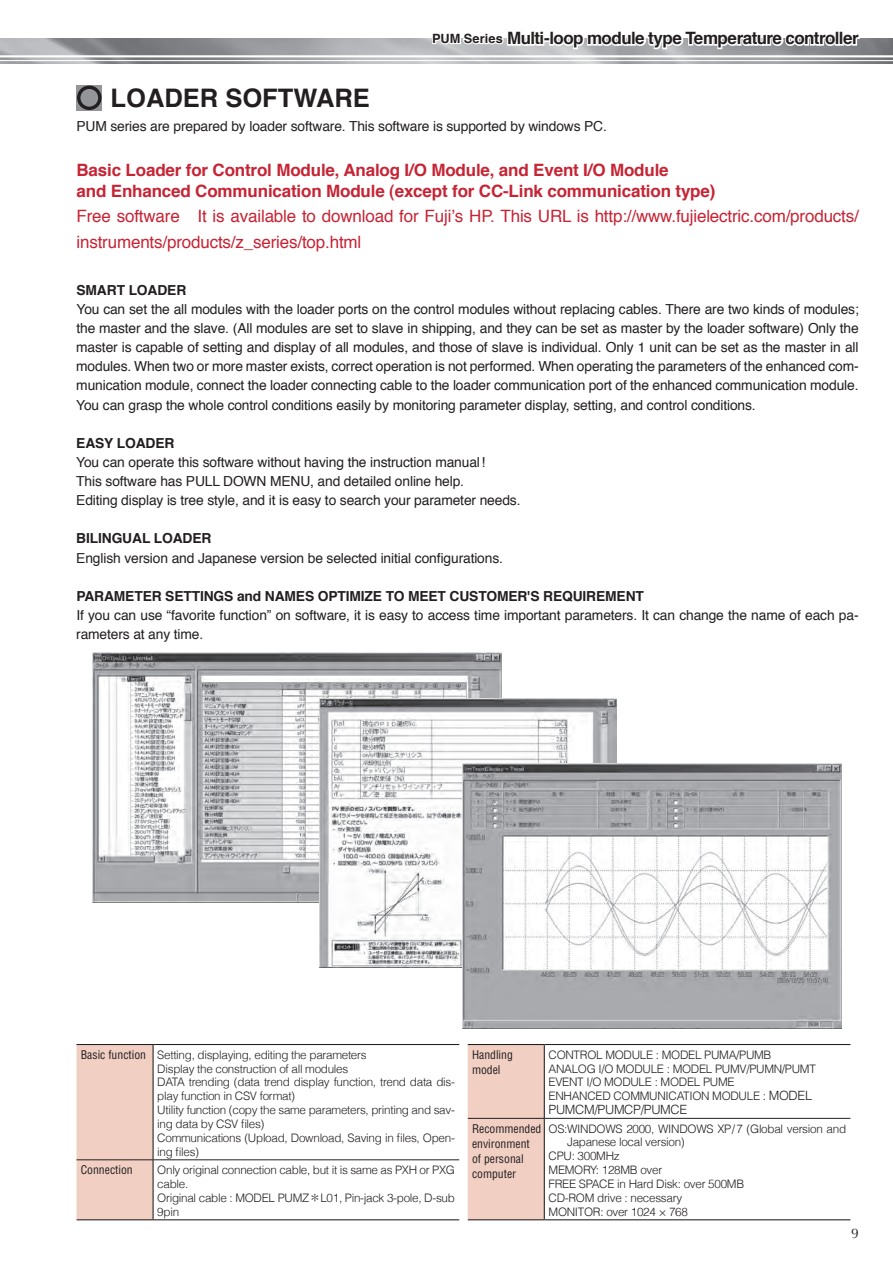
<style>
.page{position:relative;width:893px;height:1263px;background:#fff}
.page>*{position:absolute;margin:0;border:0;box-sizing:border-box;transform-origin:0 0}
.t1{font:700 25.5px "Helvetica";color:#231f20}
.t2{font:16.95px/25.5px "Helvetica";letter-spacing:-.01em;color:#c62435}
.t3{font:700 16.95px/21.3px "Helvetica";letter-spacing:-.01em;color:#c62435}
.t4{font:700 16.95px "Helvetica";letter-spacing:-.035em;color:#231f20}
.t5{font:13.8px/19.2px "Helvetica";letter-spacing:-.01em;color:#231f20}
.t6{font:700 13.8px "Helvetica";letter-spacing:-.01em;color:#231f20}
.t7{font:13.8px "Optima";color:#231f20}
.t8{font:300 12.75px "Helvetica";letter-spacing:-.025em;color:#231f20}
.t9{font:300 11.7px/13.8px "Helvetica";letter-spacing:-.025em;color:#231f20}
.t10{font:condensed 11.7px/14.9px "Helvetica";color:#231f20}
.s1{font-size:12.75px}
.s2{font-weight:400;font-stretch:condensed}
.s3{font-family:"Koz Min Std";font-weight:400}
</style>
<div class="page">
<svg style="left:431px;top:38px;width:430px;height:26px"></svg>
<hr style="left:0;top:55px;width:893px;height:2px;background:#fff">
<hr style="left:0;top:60px;width:893px;height:1px;background:#fff">
<svg style="left:77px;top:85px;width:25px;height:26px"></svg>
<svg style="left:79px;top:87px;width:21px;height:21px"></svg>
<div style="left:77px;top:86px;width:25px;height:24px;border:3px solid #231f20;border-radius:50%"></div>
<div style="left:77px;top:1045px;width:76px;height:174px;background:#f1cfc3"></div>
<hr style="left:77px;top:1044px;width:76px;height:1px;background:#231f20">
<hr style="left:153px;top:1044px;width:306px;height:1px;background:#231f20">
<hr style="left:153px;top:1045px;width:1px;height:114px;background:#231f20">
<hr style="left:153px;top:1160px;width:1px;height:59px;background:#231f20">
<hr style="left:77px;top:1159px;width:76px;height:1px;background:#231f20">
<hr style="left:153px;top:1159px;width:306px;height:1px;background:#231f20">
<hr style="left:77px;top:1219px;width:76px;height:1px;background:#231f20">
<hr style="left:153px;top:1219px;width:306px;height:1px;background:#231f20">
<div style="left:468px;top:1045px;width:76px;height:174px;background:#f1cfc3"></div>
<hr style="left:544px;top:1045px;width:1px;height:73px;background:#231f20">
<hr style="left:544px;top:1118px;width:1px;height:101px;background:#231f20">
<hr style="left:468px;top:1219px;width:76px;height:1px;background:#231f20">
<hr style="left:544px;top:1219px;width:306px;height:1px;background:#231f20">
<hr style="left:468px;top:1118px;width:76px;height:1px;background:#231f20">
<hr style="left:544px;top:1118px;width:306px;height:1px;background:#231f20">
<hr style="left:468px;top:1044px;width:76px;height:1px;background:#231f20">
<hr style="left:544px;top:1044px;width:306px;height:1px;background:#231f20">
<img style="left:92px;top:652px;width:410px;height:251px">
<img style="left:319px;top:699px;width:297px;height:268px">
<img style="left:463px;top:763px;width:379px;height:265px">
<p class="t4" style="left:432px;top:25px;width:428px"><span class="s1">PUM Series</span> Multi-loop module type Temperature controller</p>
<h1 class="t1" style="left:111px;top:77px;width:261px">LOADER SOFTWARE</h1>
<p class="t5" style="left:77px;top:117px;width:532px">PUM series are prepared by loader software. This software is supported by windows PC.</p>
<p class="t3" style="left:77px;top:159px;width:640px">Basic Loader for Control Module, Analog I/O Module, and Event I/O Module<br>and Enhanced Communication Module (except for CC-Link communication type)</p>
<p class="t2" style="left:76px;top:204px;width:784px">Free software It is available to download for Fuji’s HP. This URL is http://www.fujielectric.com/products/ instruments/products/z_series/top.html</p>
<p class="t6" style="left:77px;top:279px;width:111px">SMART LOADER</p>
<p class="t5" style="left:76px;top:300px;width:784px;text-align:justify">You can set the all modules with the loader ports on the control modules without replacing cables. There are two kinds of modules; the master and the slave. (All modules are set to slave in shipping, and they can be set as master by the loader software) Only the master is capable of setting and display of all modules, and those of slave is individual. Only 1 unit can be set as the master in all modules. When two or more master exists, correct operation is not performed. When operating the parameters of the enhanced com&shy;munication module, connect the loader connecting cable to the loader communication port of the enhanced communication module.<br>You can grasp the whole control conditions easily by monitoring parameter display, setting, and control conditions.</p>
<p class="t6" style="left:76px;top:432px;width:100px">EASY LOADER</p>
<p class="t5" style="left:76px;top:453px;width:446px">You can operate this software without having the instruction manual!<br>This software has PULL DOWN MENU, and detailed online help.<br>Editing display is tree style, and it is easy to search your parameter needs.</p>
<p class="t6" style="left:76px;top:527px;width:137px">BILINGUAL LOADER</p>
<p class="t5" style="left:76px;top:549px;width:428px">English version and Japanese version be selected initial configurations.</p>
<p class="t6" style="left:76px;top:585px;width:569px">PARAMETER SETTINGS and NAMES OPTIMIZE TO MEET CUSTOMER'S REQUIREMENT</p>
<p class="t5" style="left:76px;top:606px;width:784px">If you can use “favorite function” on software, it is easy to access time important parameters. It can change the name of each pa&shy;rameters at any time.</p>
<p class="t9" style="left:157px;top:1048px;width:299px;text-indent:-77px"><span class="s2">Basic function</span> Setting, displaying, editing the parameters<br>Display the construction of all modules<br>DATA trending (data trend display function, trend data dis&shy;play function in CSV format)<br>Utility function (copy the same parameters, printing and sav&shy;ing data by CSV files)<br>Communications (Upload, Download, Saving in files, Open&shy;ing files)</p>
<p class="t10" style="left:81px;top:1162px;width:53px">Connection</p>
<p class="t9" style="left:157px;top:1163px;width:299px">Only original connection cable, but it is same as PXH or PXG cable.<br>Original cable : MODEL PUMZ<span class="s3">＊</span>L01, Pin-jack 3-pole, D-sub<br>9pin</p>
<p class="t10" style="left:472px;top:1047px;width:42px">Handling model</p>
<p class="t9" style="left:548px;top:1048px;width:269px">CONTROL MODULE : MODEL PUMA/PUMB ANALOG I/O MODULE : MODEL PUMV/PUMN/PUMT EVENT I/O MODULE : MODEL PUME<br>ENHANCED COMMUNICATION MODULE : <span class="s1">MODEL</span></p>
<p class="t8" style="left:548px;top:1101px;width:140px">PUMCM/PUMCP/PUMCE</p>
<p class="t10" style="left:472px;top:1121px;width:71px">Recommended environment of personal computer</p>
<p class="t9" style="left:548px;top:1121px;width:299px">OS:WINDOWS 2000, WINDOWS XP/7 (Global version and</p>
<p class="t9" style="left:567px;top:1135px;width:119px">Japanese local version)</p>
<p class="t9" style="left:548px;top:1149px;width:73px">CPU: 300MHz</p>
<p class="t9" style="left:548px;top:1163px;width:115px">MEMORY: 128MB over</p>
<p class="t9" style="left:548px;top:1177px;width:197px">FREE SPACE in Hard Disk: over 500MB</p>
<p class="t9" style="left:548px;top:1190px;width:135px">CD-ROM drive : necessary</p>
<p class="t9" style="left:548px;top:1204px;width:141px">MONITOR: over 1024 × 768</p>
<p class="t7" style="left:851px;top:1226px;width:9px">9</p>
</div>
